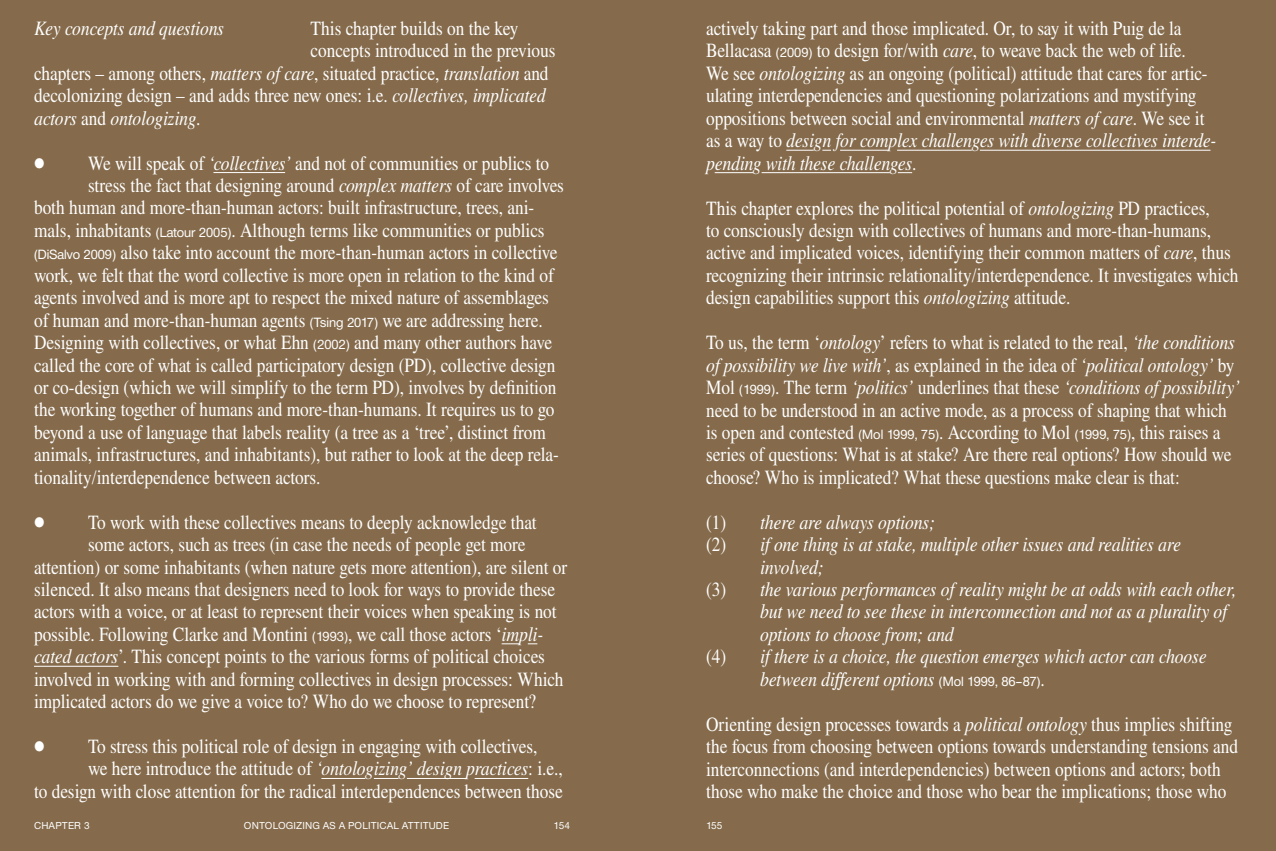
<style>
.page{position:relative;width:1276px;height:851px;background:#fff}
.page>*{position:absolute;margin:0;border:0;box-sizing:border-box;transform-origin:0 0}
.t1{font:20.1px/22.5px "Nimbus Rom No 9 L";color:#fff;scale:.86 1}
.t2{font:italic 20.1px "Nimbus Rom No 9 L";color:#fff;scale:.86 1}
.t3{font:500 10.5px "Nimbus Sans Novus TOT";letter-spacing:.015em;color:#fff}
.s1{font-style:italic}
.s2{font-style:normal}
.s3{font-family:"Nimbus Sans Novus DOT";font-weight:500;font-size:13.95px}
.s4{font-family:"Nimbus Sans Novus DOT";font-weight:500;font-style:normal;font-size:13.95px}
</style>
<div class="page">
<div style="left:0;top:0;width:1276px;height:850px;background:#856b4c"></div>
<hr style="left:213px;top:172px;width:72px;height:1px;background:#fff">
<svg style="left:501px;top:643px;width:18px;height:1px"></svg>
<hr style="left:34px;top:665px;width:84px;height:1px;background:#fff">
<hr style="left:321px;top:778px;width:44px;height:1px;background:#fff">
<svg style="left:374px;top:778px;width:24px;height:1px"></svg>
<hr style="left:407px;top:778px;width:59px;height:1px;background:#fff">
<hr style="left:475px;top:778px;width:53px;height:1px;background:#fff">
<svg style="left:786px;top:150px;width:27px;height:1px"></svg>
<hr style="left:840px;top:150px;width:48px;height:1px;background:#fff">
<hr style="left:897px;top:150px;width:75px;height:1px;background:#fff">
<hr style="left:980px;top:150px;width:230px;height:1px;background:#fff">
<hr style="left:714px;top:172px;width:39px;height:1px;background:#fff">
<hr style="left:761px;top:172px;width:129px;height:1px;background:#fff">
<svg style="left:898px;top:172px;width:14px;height:1px"></svg>
<p class="t1" style="left:310px;top:16px;width:243px">This chapter builds on the key</p>
<p class="t1" style="left:310px;top:39px;width:286px">concepts introduced in the previous</p>
<p class="t1" style="left:34px;top:61px;width:600px">chapters – among others, <span class="s1">matters of care</span>, situated practice, <span class="s1">translation</span> and</p>
<p class="t1" style="left:34px;top:83px;width:596px">decolonizing design – and adds three new ones: i.e. <span class="s1">collectives, implicated</span></p>
<p class="t2" style="left:34px;top:105px;width:195px">actors <span class="s2">and</span> ontologizing<span class="s2">.</span></p>
<p class="t1" style="left:34px;top:151px;width:600px">● We will speak of <span class="s1">‘collectives’</span> and not of communities or publics to</p>
<p class="t1" style="left:88px;top:173px;width:555px">stress the fact that designing around <span class="s1">complex matters</span> of care involves</p>
<p class="t1" style="left:34px;top:196px;width:583px">both human and more-than-human actors: built infrastructure, trees, ani-</p>
<p class="t1" style="left:34px;top:218px;width:595px">mals, inhabitants <span class="s3">(Latour 2005)</span>. Although terms like communities or publics</p>
<p class="t1" style="left:34px;top:240px;width:610px"><span class="s3">(DiSalvo 2009)</span> also take into account the more-than-human actors in collective</p>
<p class="t1" style="left:34px;top:263px;width:606px">work, we felt that the word collective is more open in relation to the kind of</p>
<p class="t1" style="left:34px;top:285px;width:600px">agents involved and is more apt to respect the mixed nature of assemblages</p>
<p class="t1" style="left:34px;top:308px;width:593px">of human and more-than-human agents <span class="s3">(Tsing 2017)</span> we are addressing here.</p>
<p class="t1" style="left:34px;top:330px;width:604px">Designing with collectives, or what Ehn <span class="s3">(2002)</span> and many other authors have</p>
<p class="t1" style="left:34px;top:353px;width:608px">called the core of what is called participatory design (PD), collective design</p>
<p class="t1" style="left:34px;top:375px;width:609px">or co-design (which we will simplify to the term PD), involves by definition</p>
<p class="t1" style="left:34px;top:397px;width:607px">the working together of humans and more-than-humans. It requires us to go</p>
<p class="t1" style="left:34px;top:420px;width:597px">beyond a use of language that labels reality (a tree as a ‘tree’, distinct from</p>
<p class="t1" style="left:34px;top:442px;width:612px">animals, infrastructures, and inhabitants), but rather to look at the deep rela-</p>
<p class="t1" style="left:34px;top:465px;width:335px">tionality/interdependence between actors.</p>
<p class="t1" style="left:34px;top:510px;width:586px">● To work with these collectives means to deeply acknowledge that</p>
<p class="t1" style="left:88px;top:532px;width:510px">some actors, such as trees (in case the needs of people get more</p>
<p class="t1" style="left:34px;top:554px;width:621px">attention) or some inhabitants (when nature gets more attention), are silent or</p>
<p class="t1" style="left:34px;top:577px;width:607px">silenced. It also means that designers need to look for ways to provide these</p>
<p class="t1" style="left:34px;top:599px;width:609px">actors with a voice, or at least to represent their voices when speaking is not</p>
<p class="t1" style="left:34px;top:622px;width:593px">possible. Following Clarke and Montini <span class="s3">(1993)</span>, we call those actors ‘<span class="s1">impli-</span></p>
<p class="t1" style="left:34px;top:644px;width:617px"><span class="s1">cated actors</span>’. This concept points to the various forms of political choices involved in working with and forming collectives in design processes: Which implicated actors do we give a voice to? Who do we choose to represent?</p>
<p class="t1" style="left:34px;top:734px;width:587px">● To stress this political role of design in engaging with collectives,</p>
<p class="t1" style="left:34px;top:756px;width:616px;text-align:right">we here introduce the attitude of <span class="s1">‘ontologizing’ design practices</span>: i.e.,<br>to design with close attention for the radical interdependences between those</p>
<p class="t2" style="left:34px;top:16px;width:222px">Key concepts and questions</p>
<p class="t3" style="left:34px;top:819px;width:57px">CHAPTER 3</p>
<p class="t3" style="left:244px;top:819px;width:207px">ONTOLOGIZING AS A POLITICAL ATTITUDE</p>
<p class="t3" style="left:553px;top:819px;width:18px">154</p>
<p class="t1" style="left:706px;top:16px;width:559px">actively taking part and those implicated. Or, to say it with Puig de la<br>Bellacasa <span class="s3">(2009)</span> to design for/with <span class="s1">care</span>, to weave back the web of life.</p>
<p class="t1" style="left:706px;top:61px;width:583px">We see <span class="s1">ontologizing</span> as an ongoing (political) attitude that cares for artic&shy;ulating interdependencies and questioning polarizations and mystifying</p>
<p class="t1" style="left:706px;top:106px;width:581px">oppositions between social and environmental <span class="s1">matters of care</span>. We see it</p>
<p class="t2" style="left:706px;top:128px;width:595px"><span class="s2">as a way to</span> design for complex challenges with diverse collectives interde-</p>
<p class="t2" style="left:706px;top:150px;width:246px">pending with these challenges<span class="s2">.</span></p>
<p class="t1" style="left:706px;top:196px;width:587px">This chapter explores the political potential of <span class="s1">ontologizing</span> PD practices,</p>
<p class="t1" style="left:706px;top:218px;width:620px">to consciously design with collectives of humans and more-than-humans, active and implicated voices, identifying their common matters of <span class="s1">care</span>, thus recognizing their intrinsic relationality/interdependence. It investigates which design capabilities support this <span class="s1">ontologizing</span> attitude.</p>
<p class="t1" style="left:706px;top:330px;width:622px">To us, the term ‘<span class="s1">ontology</span>’ refers to what is related to the real, <span class="s1">‘the conditions of possibility we live with’</span>, as explained in the idea of <span class="s1">‘political ontology’</span> by Mol <span class="s3">(1999)</span>. The term <span class="s1">‘politics’</span> underlines that these <span class="s1">‘conditions of possibility’ </span>need to be understood in an active mode, as a process of shaping that which is open and contested <span class="s3">(Mol 1999, 75)</span>. According to Mol <span class="s3">(1999, 75)</span>, this raises a series of questions: What is at stake? Are there real options? How should we choose? Who is implicated? What these questions make clear is that:</p>
<p class="t2" style="left:706px;top:509px;width:267px"><span class="s2">(1)</span> there are always options;</p>
<p class="t2" style="left:706px;top:532px;width:553px"><span class="s2">(2)</span> if one thing is at stake, multiple other issues and realities are</p>
<p class="t2" style="left:760px;top:554px;width:75px">involved;</p>
<p class="t2" style="left:706px;top:576px;width:618px"><span class="s2">(3)</span> the various performances of reality might be at odds with each other,</p>
<p class="t2" style="left:760px;top:599px;width:544px">but we need to see these in interconnection and not as a plurality of</p>
<p class="t2" style="left:760px;top:621px;width:226px">options to choose from; and</p>
<p class="t2" style="left:706px;top:644px;width:583px"><span class="s2">(4)</span> if there is a choice, the question emerges which actor can choose</p>
<p class="t2" style="left:760px;top:666px;width:333px">between different options <span class="s4">(Mol 1999, 86–87)</span><span class="s2">.</span></p>
<p class="t1" style="left:706px;top:711px;width:620px">Orienting design processes towards a <span class="s1">political ontology</span> thus implies shifting the focus from choosing between options towards understanding tensions and interconnections (and interdependencies) between options and actors; both those who make the choice and those who bear the implications; those who</p>
<p class="t3" style="left:706px;top:819px;width:18px">155</p>
</div>
